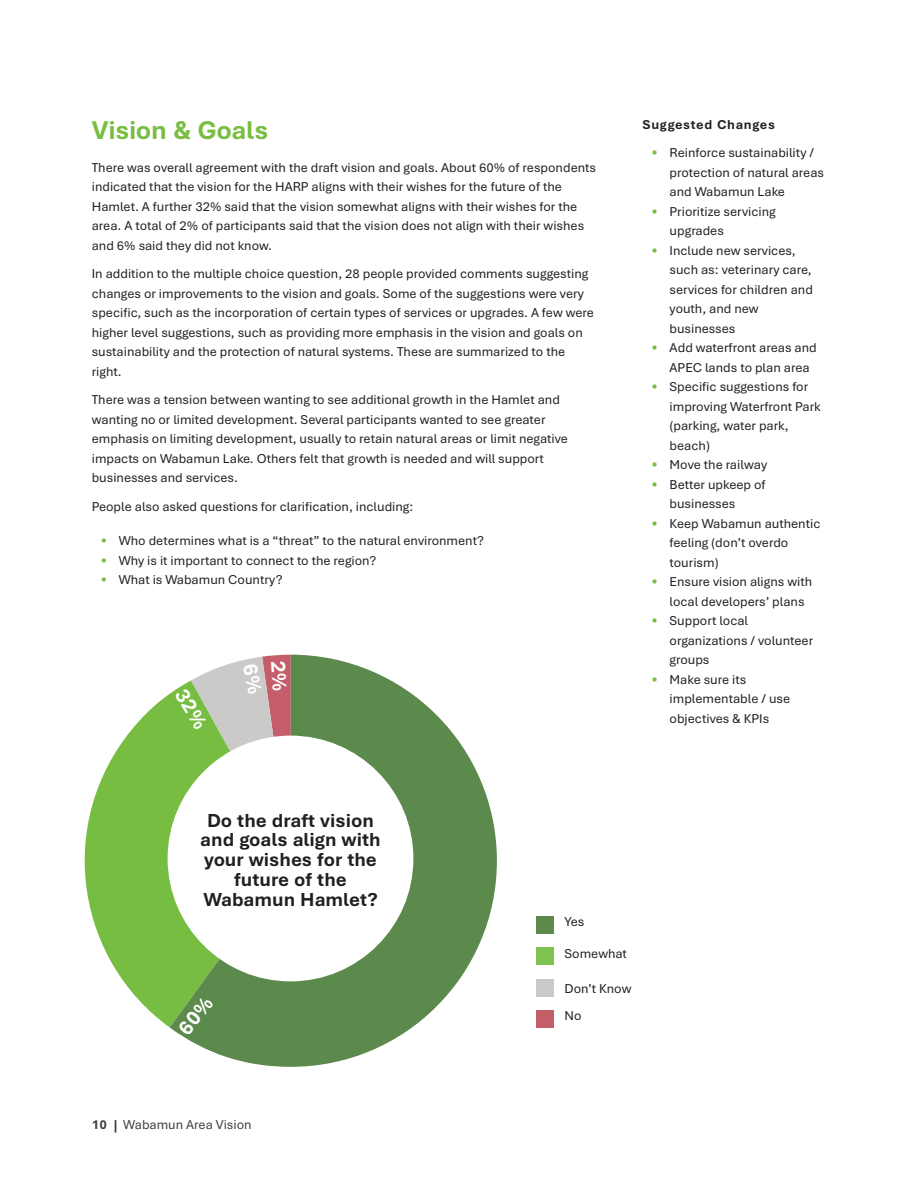
<style>
.page{position:relative;width:918px;height:1188px;background:#fff}
.page>*{position:absolute;margin:0;border:0;box-sizing:border-box;transform-origin:0 0}
._2_Header{font:700 27px "Bierstadt";letter-spacing:-.015em;color:#79bd42}
.t1{font:700 19.8px/19.8px "Bierstadt";color:#231f20;text-align:center}
.Body{font:13.5px/19.5px "Bierstadt";color:#231f20}
.t2{font:13.5px "Bierstadt";color:#3e3e3f}
._6_Header{font:700 13.5px "Bierstadt";letter-spacing:.05em;color:#241f21}
.s1{color:#79bd42}
.s2{font-weight:700}
</style>
<div class="page">
<svg style="left:84px;top:693px;width:86px;height:334px;fill:#77bd42"></svg>
<svg style="left:170px;top:655px;width:327px;height:412px;fill:#5c894c"></svg>
<div style="left:168px;top:736px;width:245px;height:245px;background:#fff;border-radius:50%"></div>
<div style="left:536px;top:916px;width:18px;height:18px;background:#5d894b"></div>
<div style="left:536px;top:948px;width:18px;height:17px;background:#80c250"></div>
<div style="left:536px;top:1010px;width:18px;height:18px;background:#c45e69"></div>
<div style="left:536px;top:979px;width:18px;height:17px;background:#cbcbcb"></div>
<svg style="left:178px;top:995px;width:36px;height:41px"></svg>
<svg style="left:175px;top:655px;width:116px;height:161px"></svg>
<p class="_2_Header" style="left:92px;top:115px;width:178px">Vision &amp; Goals</p>
<p class="Body" style="left:92px;top:158px;width:506px">There was overall agreement with the draft vision and goals. About 60% of respondents indicated that the vision for the HARP aligns with their wishes for the future of the Hamlet. A further 32% said that the vision somewhat aligns with their wishes for the area. A total of 2% of participants said that the vision does not align with their wishes and 6% said they did not know.</p>
<p class="Body" style="left:92px;top:264px;width:504px">In addition to the multiple choice question, 28 people provided comments suggesting changes or improvements to the vision and goals. Some of the suggestions were very specific, such as the incorporation of certain types of services or upgrades. A few were higher level suggestions, such as providing more emphasis in the vision and goals on sustainability and the protection of natural systems. These are summarized to the right.</p>
<p class="Body" style="left:92px;top:390px;width:478px">There was a tension between wanting to see additional growth in the Hamlet and wanting no or limited development. Several participants wanted to see greater emphasis on limiting development, usually to retain natural areas or limit negative impacts on Wabamun Lake. Others felt that growth is needed and will support businesses and services.</p>
<p class="Body" style="left:92px;top:497px;width:323px">People also asked questions for clarification, including:</p>
<p class="Body" style="left:101px;top:531px;width:385px"><span class="s1">•</span> Who determines what is a “threat” to the natural environment?</p>
<p class="Body" style="left:101px;top:551px;width:277px"><span class="s1">•</span> Why is it important to connect to the region?</p>
<p class="Body" style="left:101px;top:570px;width:183px"><span class="s1">•</span> What is Wabamun Country?</p>
<p class="_6_Header" style="left:643px;top:117px;width:134px">Suggested Changes</p>
<p class="Body" style="left:670px;top:143px;width:156px;text-indent:-18px"><span class="s1">•</span> Reinforce sustainability / protection of natural areas and Wabamun Lake</p>
<p class="Body" style="left:670px;top:202px;width:108px;text-indent:-18px"><span class="s1">•</span> Prioritize servicing upgrades</p>
<p class="Body" style="left:670px;top:241px;width:145px;text-indent:-18px"><span class="s1">•</span> Include new services, such as: veterinary care, services for children and youth, and new businesses</p>
<p class="Body" style="left:670px;top:338px;width:149px;text-indent:-18px"><span class="s1">•</span> Add waterfront areas and<br>APEC lands to plan area</p>
<p class="Body" style="left:670px;top:377px;width:153px;text-indent:-18px"><span class="s1">•</span> Specific suggestions for improving Waterfront Park (parking, water park, beach)</p>
<p class="Body" style="left:652px;top:455px;width:117px"><span class="s1">•</span> Move the railway</p>
<p class="Body" style="left:670px;top:475px;width:98px;text-indent:-18px"><span class="s1">•</span> Better upkeep of businesses</p>
<p class="Body" style="left:670px;top:514px;width:152px;text-indent:-18px"><span class="s1">•</span> Keep Wabamun authentic feeling (don’t overdo tourism)</p>
<p class="Body" style="left:670px;top:572px;width:144px;text-indent:-18px"><span class="s1">•</span> Ensure vision aligns with local developers’ plans</p>
<p class="Body" style="left:670px;top:611px;width:145px;text-indent:-18px"><span class="s1">•</span> Support local organizations / volunteer groups</p>
<p class="Body" style="left:670px;top:670px;width:122px;text-indent:-18px"><span class="s1">•</span> Make sure its implementable / use objectives &amp; KPIs</p>
<p class="t1" style="left:200px;top:811px;width:182px">Do the draft vision and goals align with your wishes for the future of the<br>Wabamun Hamlet?</p>
<p class="Body" style="left:564px;top:912px;width:22px">Yes</p>
<p class="Body" style="left:564px;top:944px;width:64px">Somewhat</p>
<p class="Body" style="left:564px;top:979px;width:68px">Don’t Know</p>
<p class="Body" style="left:564px;top:1006px;width:18px">No</p>
<p class="t2" style="left:92px;top:1117px;width:161px"><span class="s2">10 |</span> Wabamun Area Vision</p>
</div>
